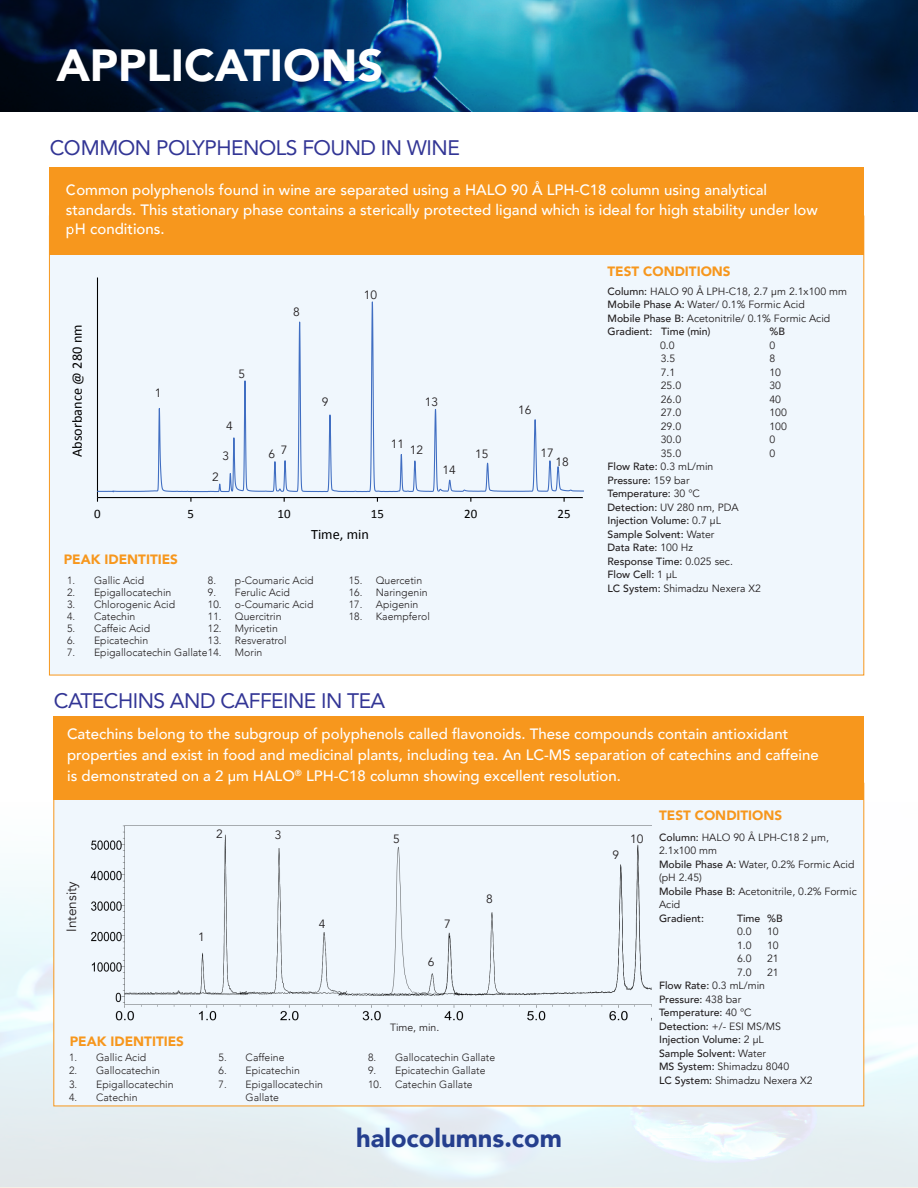
<style>
.page{position:relative;width:918px;height:1188px;background:#fff}
.page>*{position:absolute;margin:0;border:0;box-sizing:border-box;transform-origin:0 0}
.t1{font:900 45px "Avenir";color:#fff}
.t2{font:900 25.5px "Avenir";color:#253f8e}
.t3{font:21px "Avenir";letter-spacing:-.025em;color:#323595}
.t4{font:500 15px/19.5px "Avenir";color:#fff}
.t5{font:14.25px "Calibri";color:#000}
.t6{font:900 13.5px "Avenir";color:#f7971d}
.t7{font:13.5px "Avenir";color:#231f20}
.t8{font:12.9px "Calibri";color:#000}
.t9{font:12px "Avenir";color:#231f20}
.t10{font:10.5px/13.5px "Avenir";color:#231f20}
.t11{font:300 10.5px/13.5px "Avenir";color:#231f20}
.t12{font:500 10.5px "Avenir";color:#231f20}
.s1{font-weight:500}
.s2{font-weight:400}
</style>
<div class="page">
<svg style="left:0;top:752px;width:918px;height:436px"></svg>
<img style="left:0;top:0;width:918px;height:111px">
<div style="left:49px;top:216px;width:815px;height:459px;background:#f0f7fd"></div>
<div style="left:49px;top:167px;width:815px;height:88px;background:#f7971d"></div>
<hr style="left:97px;top:278px;width:1px;height:220px;background:#000">
<hr style="left:97px;top:497px;width:486px;height:1px;background:#000">
<svg style="left:97px;top:301px;width:487px;height:192px"></svg>
<div style="left:54px;top:783px;width:810px;height:323px;background:#f0f7fd"></div>
<div style="left:54px;top:716px;width:810px;height:84px;background:#f7971d"></div>
<img style="left:90px;top:825px;width:561px;height:196px">
<p class="t1" style="left:57px;top:26px;width:328px">APPLICATIONS</p>
<p class="t3" style="left:50px;top:131px;width:412px">COMMON POLYPHENOLS FOUND IN WINE</p>
<p class="t4" style="left:66px;top:180px;width:753px">Common polyphenols found in wine are separated using a HALO 90 Å LPH-C18 column using analytical standards. This stationary phase contains a sterically protected ligand which is ideal for high stability under low pH conditions.</p>
<p class="t5" style="left:67px;top:457px;width:134px;rotate:-90deg">Absorbance @ 280 nm</p>
<p class="t9" style="left:155px;top:386px;width:8px">1</p>
<p class="t9" style="left:238px;top:367px;width:8px">5</p>
<p class="t9" style="left:226px;top:419px;width:8px">4</p>
<p class="t9" style="left:222px;top:449px;width:8px">3</p>
<p class="t9" style="left:212px;top:470px;width:8px">2</p>
<p class="t9" style="left:293px;top:305px;width:8px">8</p>
<p class="t9" style="left:269px;top:446px;width:8px">6</p>
<p class="t9" style="left:281px;top:443px;width:8px">7</p>
<p class="t9" style="left:322px;top:395px;width:8px">9</p>
<p class="t9" style="left:364px;top:288px;width:15px">10</p>
<p class="t9" style="left:425px;top:395px;width:15px">13</p>
<p class="t9" style="left:391px;top:437px;width:15px">11</p>
<p class="t9" style="left:410px;top:443px;width:15px">12</p>
<p class="t9" style="left:442px;top:463px;width:15px">14</p>
<p class="t9" style="left:475px;top:446px;width:15px">15</p>
<p class="t9" style="left:518px;top:402px;width:15px">16</p>
<p class="t9" style="left:540px;top:446px;width:15px">17</p>
<p class="t9" style="left:555px;top:455px;width:15px">18</p>
<p class="t8" style="left:94px;top:505px;width:8px">0</p>
<p class="t8" style="left:188px;top:505px;width:8px">5</p>
<p class="t8" style="left:278px;top:505px;width:15px">10</p>
<p class="t8" style="left:371px;top:505px;width:15px">15</p>
<p class="t8" style="left:464px;top:505px;width:15px">20</p>
<p class="t8" style="left:558px;top:505px;width:15px">25</p>
<p class="t5" style="left:311px;top:525px;width:59px">Time, min</p>
<p class="t6" style="left:64px;top:548px;width:116px">PEAK IDENTITIES</p>
<p class="t11" style="left:67px;top:574px;width:79px">1. Gallic Acid</p>
<p class="t11" style="left:67px;top:586px;width:106px">2. Epigallocatechin</p>
<p class="t11" style="left:67px;top:598px;width:110px">3. Chlorogenic Acid</p>
<p class="t11" style="left:67px;top:610px;width:70px">4. Catechin</p>
<p class="t11" style="left:67px;top:622px;width:85px">5. Caffeic Acid</p>
<p class="t11" style="left:67px;top:634px;width:83px">6. Epicatechin</p>
<p class="t11" style="left:67px;top:646px;width:197px">7. Epigallocatechin Gallate14. Morin</p>
<p class="t11" style="left:208px;top:574px;width:107px">8. p-Coumaric Acid</p>
<p class="t11" style="left:208px;top:586px;width:84px">9. Ferulic Acid</p>
<p class="t11" style="left:208px;top:598px;width:107px">10. o-Coumaric Acid</p>
<p class="t11" style="left:208px;top:610px;width:75px">11. Quercitrin</p>
<p class="t11" style="left:208px;top:622px;width:71px">12. Myricetin</p>
<p class="t11" style="left:208px;top:634px;width:80px">13. Resveratrol</p>
<p class="t11" style="left:349px;top:574px;width:75px">15. Quercetin</p>
<p class="t11" style="left:349px;top:586px;width:80px">16. Naringenin</p>
<p class="t11" style="left:349px;top:598px;width:71px">17. Apigenin</p>
<p class="t11" style="left:349px;top:610px;width:83px">18. Kaempferol</p>
<p class="t6" style="left:608px;top:260px;width:125px">TEST CONDITIONS</p>
<p class="t10" style="left:608px;top:284px;width:241px"><span class="s1">Column:</span> HALO 90 Å LPH-C18, 2.7 µm 2.1x100 mm</p>
<p class="t10" style="left:608px;top:298px;width:199px"><span class="s1">Mobile Phase A:</span> Water/ 0.1% Formic Acid</p>
<p class="t10" style="left:608px;top:311px;width:224px"><span class="s1">Mobile Phase B:</span> Acetonitrile/ 0.1% Formic Acid</p>
<p class="t12" style="left:608px;top:322px;width:105px">Gradient: Time (min)</p>
<p class="t12" style="left:770px;top:322px;width:17px">%B</p>
<p class="t10" style="left:660px;top:338px;width:16px">0.0</p>
<p class="t10" style="left:770px;top:338px;width:7px">0</p>
<p class="t10" style="left:661px;top:352px;width:16px">3.5</p>
<p class="t10" style="left:769px;top:352px;width:7px">8</p>
<p class="t10" style="left:661px;top:365px;width:16px">7.1</p>
<p class="t10" style="left:769px;top:365px;width:13px">10</p>
<p class="t10" style="left:661px;top:379px;width:22px">25.0</p>
<p class="t10" style="left:769px;top:379px;width:13px">30</p>
<p class="t10" style="left:661px;top:392px;width:22px">26.0</p>
<p class="t10" style="left:769px;top:392px;width:13px">40</p>
<p class="t10" style="left:661px;top:406px;width:22px">27.0</p>
<p class="t10" style="left:769px;top:406px;width:19px">100</p>
<p class="t10" style="left:661px;top:419px;width:22px">29.0</p>
<p class="t10" style="left:769px;top:419px;width:19px">100</p>
<p class="t10" style="left:661px;top:433px;width:22px">30.0</p>
<p class="t10" style="left:769px;top:433px;width:7px">0</p>
<p class="t10" style="left:661px;top:446px;width:22px">35.0</p>
<p class="t10" style="left:769px;top:446px;width:7px">0</p>
<p class="t12" style="left:608px;top:457px;width:107px">Flow Rate: <span class="s2">0.3 mL/min</span></p>
<p class="t12" style="left:608px;top:471px;width:84px">Pressure: <span class="s2">159 bar</span></p>
<p class="t12" style="left:608px;top:484px;width:94px">Temperature: <span class="s2">30 °C</span></p>
<p class="t10" style="left:608px;top:500px;width:133px"><span class="s1">Detection:</span> UV 280 nm, PDA</p>
<p class="t12" style="left:608px;top:511px;width:115px">Injection Volume: <span class="s2">0.7 µL</span></p>
<p class="t12" style="left:608px;top:525px;width:108px">Sample Solvent: <span class="s2">Water</span></p>
<p class="t12" style="left:608px;top:538px;width:87px">Data Rate: <span class="s2">100 Hz</span></p>
<p class="t12" style="left:608px;top:552px;width:127px">Response Time: <span class="s2">0.025 sec.</span></p>
<p class="t12" style="left:608px;top:565px;width:71px">Flow Cell: <span class="s2">1 µL</span></p>
<p class="t10" style="left:608px;top:581px;width:155px"><span class="s1">LC System:</span> Shimadzu Nexera X2</p>
<p class="t3" style="left:54px;top:684px;width:333px">CATECHINS AND CAFFEINE IN TEA</p>
<p class="t4" style="left:67px;top:723px;width:753px;line-height:21px">Catechins belong to the subgroup of polyphenols called flavonoids. These compounds contain antioxidant properties and exist in food and medicinal plants, including tea. An LC-MS separation of catechins and caffeine is demonstrated on a 2 µm HALO<sup>®</sup> LPH-C18 column showing excellent resolution.</p>
<p class="t6" style="left:659px;top:803px;width:125px">TEST CONDITIONS</p>
<p class="t10" style="left:659px;top:831px;width:171px"><span class="s1">Column:</span> HALO 90 Å LPH-C18 2 µm,<br>2.1x100 mm</p>
<p class="t10" style="left:659px;top:858px;width:197px"><span class="s1">Mobile Phase A:</span> Water, 0.2% Formic Acid (pH 2.45)</p>
<p class="t10" style="left:659px;top:885px;width:199px"><span class="s1">Mobile Phase B:</span> Acetonitrile, 0.2% Formic<br>Acid</p>
<p class="t12" style="left:659px;top:909px;width:46px">Gradient:</p>
<p class="t12" style="left:737px;top:909px;width:47px">Time %B</p>
<p class="t10" style="left:737px;top:925px;width:16px">0.0</p>
<p class="t10" style="left:767px;top:925px;width:13px">10</p>
<p class="t10" style="left:737px;top:939px;width:16px">1.0</p>
<p class="t10" style="left:767px;top:939px;width:13px">10</p>
<p class="t10" style="left:737px;top:952px;width:16px">6.0</p>
<p class="t10" style="left:767px;top:952px;width:13px">21</p>
<p class="t10" style="left:737px;top:966px;width:16px">7.0</p>
<p class="t10" style="left:767px;top:966px;width:13px">21</p>
<p class="t12" style="left:659px;top:976px;width:107px">Flow Rate: <span class="s2">0.3 mL/min</span></p>
<p class="t12" style="left:659px;top:990px;width:84px">Pressure: <span class="s2">438 bar</span></p>
<p class="t12" style="left:659px;top:1003px;width:94px">Temperature: <span class="s2">40 °C</span></p>
<p class="t10" style="left:659px;top:1020px;width:124px"><span class="s1">Detection:</span> +/- ESI MS/MS</p>
<p class="t12" style="left:659px;top:1030px;width:106px">Injection Volume: <span class="s2">2 µL</span></p>
<p class="t12" style="left:659px;top:1044px;width:108px">Sample Solvent: <span class="s2">Water</span></p>
<p class="t10" style="left:659px;top:1060px;width:132px"><span class="s1">MS System:</span> Shimadzu 8040</p>
<p class="t10" style="left:659px;top:1074px;width:155px"><span class="s1">LC System:</span> Shimadzu Nexera X2</p>
<p class="t9" style="left:216px;top:826px;width:8px">2</p>
<p class="t9" style="left:275px;top:828px;width:8px">3</p>
<p class="t9" style="left:630px;top:832px;width:15px">10</p>
<p class="t9" style="left:393px;top:832px;width:8px">5</p>
<p class="t9" style="left:613px;top:848px;width:8px">9</p>
<p class="t7" style="left:63px;top:932px;width:52px;rotate:-90deg">Intensity</p>
<p class="t9" style="left:486px;top:892px;width:8px">8</p>
<p class="t9" style="left:444px;top:917px;width:8px">7</p>
<p class="t9" style="left:319px;top:917px;width:8px">4</p>
<p class="t9" style="left:198px;top:930px;width:8px">1</p>
<p class="t9" style="left:428px;top:955px;width:8px">6</p>
<p class="t10" style="left:390px;top:1021px;width:51px">Time, min.</p>
<p class="t6" style="left:70px;top:1030px;width:116px">PEAK IDENTITIES</p>
<p class="t11" style="left:219px;top:1050px;width:67px">5. Caffeine</p>
<p class="t11" style="left:219px;top:1064px;width:83px">6. Epicatechin</p>
<p class="t11" style="left:246px;top:1077px;width:79px;text-indent:-27px">7. Epigallocatechin<br>Gallate</p>
<p class="t11" style="left:69px;top:1050px;width:79px">1. Gallic Acid</p>
<p class="t11" style="left:69px;top:1064px;width:92px">2. Gallocatechin</p>
<p class="t11" style="left:69px;top:1077px;width:106px">3. Epigallocatechin</p>
<p class="t11" style="left:69px;top:1091px;width:70px">4. Catechin</p>
<p class="t11" style="left:368px;top:1050px;width:129px">8. Gallocatechin Gallate</p>
<p class="t11" style="left:368px;top:1064px;width:119px">9. Epicatechin Gallate</p>
<p class="t11" style="left:368px;top:1077px;width:106px">10. Catechin Gallate</p>
<p class="t2" style="left:356px;top:1116px;width:207px">halocolumns.com</p>
</div>
